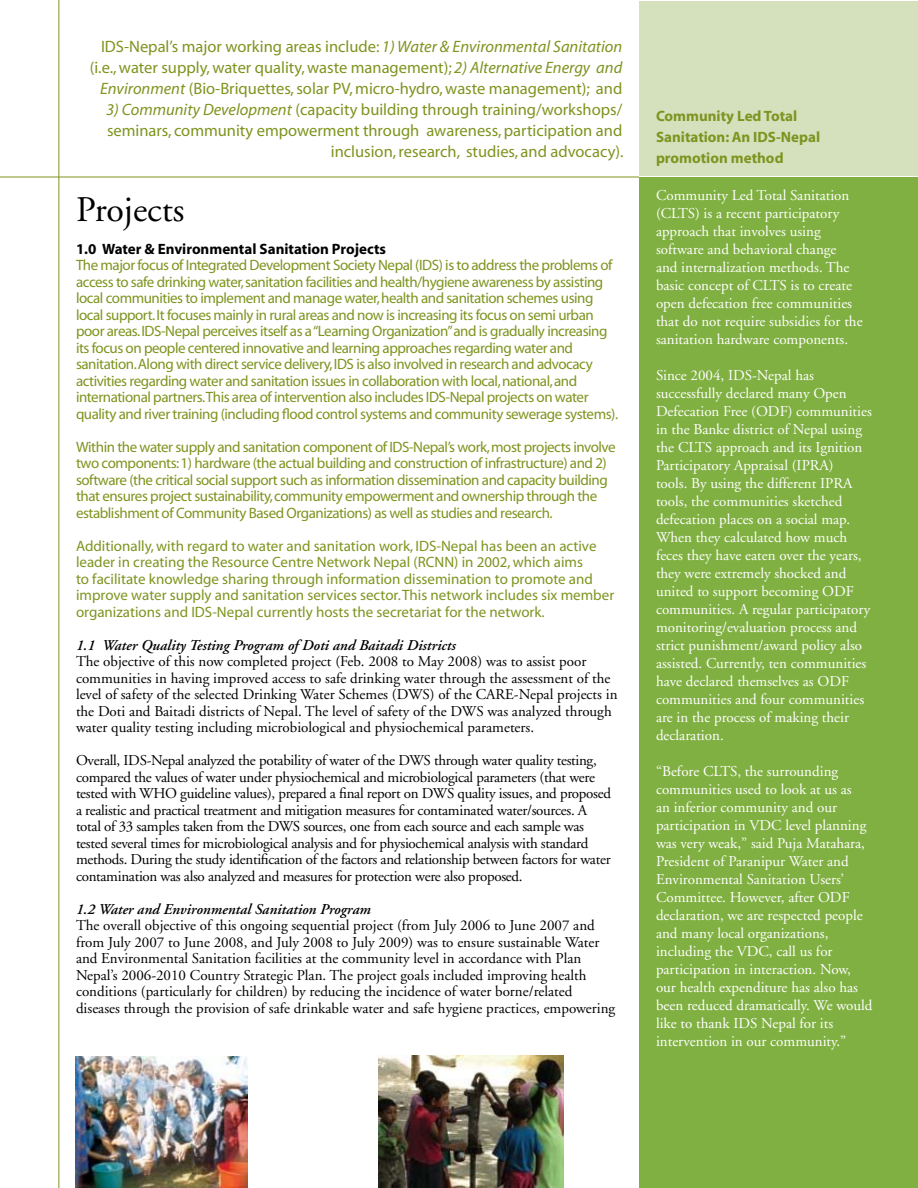
<style>
.page{position:relative;width:918px;height:1188px;background:#fff}
.page>*{position:absolute;margin:0;border:0;box-sizing:border-box;transform-origin:0 0}
.t1{font:36px "Adobe Garamond";color:#000}
.t2{font:16.5px/21px "Myriad";color:#7e941f;text-align:right}
.t3{font:15px/18px "Adobe Garamond";color:#fff}
.t4{font:15px/16.5px "Myriad";letter-spacing:-.03em;color:#7e941f}
.t5{font:15px/16.5px "Adobe Garamond";color:#000}
.t6{font:15px/16.5px "Adobe Garamond";letter-spacing:-.02em;color:#000}
.t7{font:15px/16.5px "Myriad";color:#7e941f}
.t8{font:italic 600 15px "Adobe Garamond";color:#000}
.t9{font:700 15px/21px "Myriad";color:#7e941f}
.t10{font:700 15px "Myriad";color:#000}
.s1{font-style:italic}
</style>
<div class="page">
<div style="left:639px;top:177px;width:279px;height:1011px;background:#80b041"></div>
<div style="left:640px;top:1px;width:278px;height:175px;background:#d5e0bd"></div>
<hr style="left:0;top:177px;width:639px;height:1px;background:#7e941f">
<hr style="left:58px;top:0;width:1px;height:1188px;background:#7e941f">
<img style="left:378px;top:1055px;width:186px;height:133px">
<img style="left:76px;top:1056px;width:172px;height:132px">
<p class="t2" style="left:90px;top:37px;width:534px">IDS-Nepal’s major working areas include: <span class="s1">1) Water &amp; Environmental Sanitation </span>(i.e., water supply, water quality, waste management); <span class="s1">2) Alternative Energy and<br>Environment</span> (Bio-Briquettes, solar PV, micro-hydro, waste management); and</p>
<p class="t2" style="left:106px;top:100px;width:519px"><span class="s1">3) Community Development</span> (capacity building through training/workshops/ seminars, community empowerment through awareness, participation and inclusion, research, studies, and advocacy).</p>
<h1 class="t1" style="left:76px;top:190px;width:110px">Projects</h1>
<p class="t10" style="left:76px;top:241px;width:312px">1.0 Water &amp; Environmental Sanitation Projects</p>
<p class="t4" style="left:76px;top:258px;width:544px">The major focus of Integrated Development Society Nepal (IDS) is to address the problems of access to safe drinking water, sanitation facilities and health/hygiene awareness by assisting local communities to implement and manage water, health and sanitation schemes using local support. It focuses mainly in rural areas and now is increasing its focus on semi urban poor areas. IDS-Nepal perceives itself as a “Learning Organization”and is gradually increasing its focus on people centered innovative and learning approaches regarding water and sanitation. Along with direct service delivery, IDS is also involved in research and advocacy activities regarding water and sanitation issues in collaboration with local, national, and international partners.This area of intervention also includes IDS-Nepal projects on water quality and river training (including flood control systems and community sewerage systems).</p>
<p class="t4" style="left:76px;top:439px;width:541px">Within the water supply and sanitation component of IDS-Nepal’s work, most projects involve two components: 1) hardware (the actual building and construction of infrastructure) and 2) software (the critical social support such as information dissemination and capacity building that ensures project sustainability, community empowerment and ownership through the establishment of Community Based Organizations) as well as studies and research.</p>
<p class="t7" style="left:76px;top:538px;width:540px">Additionally, with regard to water and sanitation work, IDS-Nepal has been an active leader in creating the Resource Centre Network Nepal (RCNN) in 2002, which aims<br>to facilitate knowledge sharing through information dissemination to promote and improve water supply and sanitation services sector. This network includes six member organizations and IDS-Nepal currently hosts the secretariat for the network.</p>
<p class="t8" style="left:76px;top:637px;width:381px">1.1 Water Quality Testing Program of Doti and Baitadi Districts</p>
<p class="t5" style="left:76px;top:654px;width:543px">The objective of this now completed project (Feb. 2008 to May 2008) was to assist poor communities in having improved access to safe drinking water through the assessment of the level of safety of the selected Drinking Water Schemes (DWS) of the CARE-Nepal projects in the Doti and Baitadi districts of Nepal. The level of safety of the DWS was analyzed through water quality testing including microbiological and physiochemical parameters.</p>
<p class="t6" style="left:76px;top:753px;width:537px">Overall, IDS-Nepal analyzed the potability of water of the DWS through water quality testing, compared the values of water under physiochemical and microbiological parameters (that were tested with WHO guideline values), prepared a final report on DWS quality issues, and proposed a realistic and practical treatment and mitigation measures for contaminated water/sources. A total of 33 samples taken from the DWS sources, one from each source and each sample was tested several times for microbiological analysis and for physiochemical analysis with standard methods. During the study identification of the factors and relationship between factors for water contamination was also analyzed and measures for protection were also proposed.</p>
<p class="t8" style="left:76px;top:901px;width:296px">1.2 Water and Environmental Sanitation Program</p>
<p class="t5" style="left:76px;top:918px;width:541px">The overall objective of this ongoing sequential project (from July 2006 to June 2007 and from July 2007 to June 2008, and July 2008 to July 2009) was to ensure sustainable Water and Environmental Sanitation facilities at the community level in accordance with Plan Nepal’s 2006-2010 Country Strategic Plan. The project goals included improving health conditions (particularly for children) by reducing the incidence of water borne/related diseases through the provision of safe drinkable water and safe hygiene practices, empowering</p>
<p class="t9" style="left:656px;top:106px;width:166px">Community Led Total<br>Sanitation: An IDS-Nepal promotion method</p>
<p class="t3" style="left:656px;top:187px;width:208px">Community Led Total Sanitation (CLTS) is a recent participatory approach that involves using software and behavioral change<br>and internalization methods. The basic concept of CLTS is to create open defecation free communities that do not require subsidies for the sanitation hardware components.</p>
<p class="t3" style="left:656px;top:367px;width:217px">Since 2004, IDS-Nepal has successfully declared many Open<br>Defecation Free (ODF) communities in the Banke district of Nepal using the CLTS approach and its Ignition<br>Participatory Appraisal (IPRA)<br>tools. By using the different IPRA tools, the communities sketched defecation places on a social map.<br>When they calculated how much feces they have eaten over the years, they were extremely shocked and united to support becoming ODF communities. A regular participatory monitoring/evaluation process and strict punishment/award policy also assisted. Currently, ten communities have declared themselves as ODF communities and four communities are in the process of making their declaration.</p>
<p class="t3" style="left:656px;top:763px;width:218px">“Before CLTS, the surrounding communities used to look at us as<br>an inferior community and our participation in VDC level planning was very weak,” said Puja Matahara, President of Paranipur Water and Environmental Sanitation Users’ Committee. However, after ODF declaration, we are respected people and many local organizations, including the VDC, call us for participation in interaction. Now, our health expenditure has also has been reduced dramatically. We would like to thank IDS Nepal for its intervention in our community.”</p>
</div>
